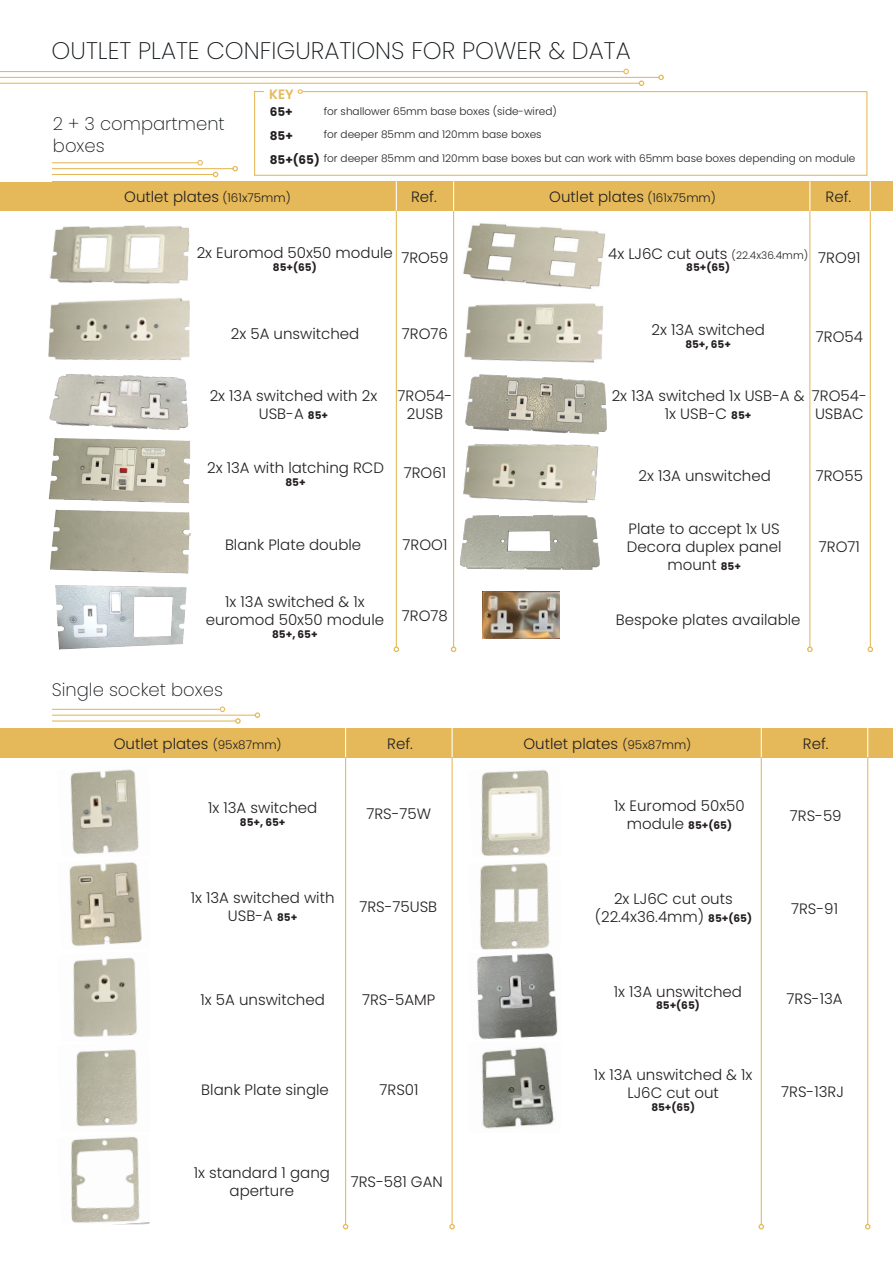
<style>
.page{position:relative;width:893px;height:1263px;background:#fff}
.page>*{position:absolute;margin:0;border:0;box-sizing:border-box;transform-origin:0 0}
.t1{font:200 24px "Poppins";color:#15191c}
.t2{font:200 18px/21.6px "Poppins";color:#15191c}
.t3{font:300 15px/18px "Poppins";color:#231f20;text-align:center}
.t4{font:600 13.5px "Poppins";color:#e5b959}
.t5{font:700 12px "Poppins";color:#231f20}
.t6{font:300 10.5px "Poppins";color:#231f20}
.t7{font:700 10.5px "Poppins";color:#231f20}
.s1{font-size:12px}
.s2{font-size:10.5px}
.s3{font-weight:700;font-size:10.5px}
.s4{font-weight:300;font-size:15px}
</style>
<div class="page">
<hr style="left:809px;top:207px;width:1px;height:441px;background:#e5b959">
<svg style="left:807px;top:646px;width:6px;height:6px"></svg>
<hr style="left:396px;top:207px;width:1px;height:441px;background:#e5b959">
<svg style="left:394px;top:646px;width:5px;height:6px"></svg>
<hr style="left:453px;top:207px;width:1px;height:441px;background:#e5b959">
<svg style="left:451px;top:646px;width:5px;height:6px"></svg>
<hr style="left:870px;top:207px;width:1px;height:441px;background:#e5b959">
<svg style="left:867px;top:646px;width:6px;height:6px"></svg>
<img style="left:55px;top:585px;width:132px;height:65px">
<img style="left:460px;top:443px;width:140px;height:127px">
<img style="left:464px;top:303px;width:140px;height:60px">
<img style="left:48px;top:298px;width:142px;height:132px">
<img style="left:465px;top:374px;width:142px;height:61px">
<div style="left:0;top:181px;width:893px;height:30px;background:#e5b959"></div>
<hr style="left:453px;top:181px;width:1px;height:30px;background:#fff">
<hr style="left:396px;top:181px;width:1px;height:30px;background:#fff">
<hr style="left:870px;top:181px;width:1px;height:30px;background:#fff">
<hr style="left:809px;top:181px;width:1px;height:30px;background:#fff">
<img style="left:49px;top:225px;width:141px;height:59px">
<img style="left:48px;top:438px;width:142px;height:65px">
<img style="left:463px;top:223px;width:143px;height:66px">
<img style="left:483px;top:592px;width:77px;height:47px">
<img style="left:50px;top:509px;width:141px;height:65px">
<hr style="left:0;top:71px;width:624px;height:1px;background:#e5b959">
<hr style="left:0;top:77px;width:659px;height:1px;background:#e5b959">
<hr style="left:0;top:83px;width:639px;height:1px;background:#e5b959">
<svg style="left:623px;top:69px;width:6px;height:5px"></svg>
<svg style="left:658px;top:75px;width:6px;height:5px"></svg>
<svg style="left:639px;top:80px;width:5px;height:6px"></svg>
<hr style="left:0;top:162px;width:198px;height:1px;background:#e5b959">
<hr style="left:0;top:168px;width:233px;height:1px;background:#e5b959">
<hr style="left:0;top:174px;width:213px;height:1px;background:#e5b959">
<svg style="left:197px;top:160px;width:6px;height:5px"></svg>
<svg style="left:232px;top:166px;width:6px;height:5px"></svg>
<svg style="left:213px;top:172px;width:5px;height:5px"></svg>
<svg style="left:254px;top:90px;width:614px;height:86px"></svg>
<svg style="left:298px;top:89px;width:5px;height:5px"></svg>
<div style="left:0;top:90px;width:52px;height:91px;background:#fff"></div>
<hr style="left:0;top:709px;width:220px;height:1px;background:#e5b959">
<hr style="left:0;top:715px;width:256px;height:1px;background:#e5b959">
<hr style="left:0;top:720px;width:236px;height:1px;background:#e5b959">
<svg style="left:220px;top:706px;width:5px;height:6px"></svg>
<svg style="left:255px;top:712px;width:5px;height:6px"></svg>
<svg style="left:235px;top:718px;width:6px;height:6px"></svg>
<div style="left:0;top:634px;width:52px;height:92px;background:#fff"></div>
<hr style="left:345px;top:752px;width:1px;height:473px;background:#e5b959">
<svg style="left:343px;top:1224px;width:5px;height:5px"></svg>
<hr style="left:452px;top:752px;width:1px;height:473px;background:#e5b959">
<svg style="left:449px;top:1224px;width:6px;height:5px"></svg>
<div style="left:0;top:728px;width:893px;height:29px;background:#e5b959"></div>
<svg style="left:452px;top:728px;width:1px;height:29px"></svg>
<svg style="left:345px;top:728px;width:1px;height:29px"></svg>
<img style="left:70px;top:769px;width:69px;height:85px">
<img style="left:69px;top:862px;width:73px;height:84px">
<img style="left:481px;top:769px;width:70px;height:87px">
<img style="left:73px;top:957px;width:65px;height:170px">
<img style="left:477px;top:862px;width:81px;height:178px">
<hr style="left:761px;top:752px;width:1px;height:473px;background:#e5b959">
<svg style="left:758px;top:1224px;width:6px;height:5px"></svg>
<hr style="left:867px;top:752px;width:1px;height:473px;background:#e5b959">
<svg style="left:865px;top:1224px;width:5px;height:5px"></svg>
<svg style="left:867px;top:728px;width:1px;height:29px"></svg>
<svg style="left:761px;top:728px;width:1px;height:29px"></svg>
<img style="left:71px;top:1137px;width:79px;height:87px">
<img style="left:481px;top:1047px;width:73px;height:82px">
<p class="t1" style="left:52px;top:36px;width:581px">OUTLET PLATE CONFIGURATIONS FOR POWER &amp; DATA</p>
<p class="t2" style="left:53px;top:113px;width:173px">2 + 3 compartment boxes</p>
<p class="t4" style="left:269px;top:86px;width:26px">KEY</p>
<p class="t5" style="left:270px;top:129px;width:25px">85+</p>
<p class="t6" style="left:324px;top:129px;width:219px">for deeper 85mm and 120mm base boxes</p>
<p class="t5" style="left:270px;top:153px;width:52px">85+(65)</p>
<p class="t6" style="left:324px;top:153px;width:533px">for deeper 85mm and 120mm base boxes but can work with 65mm base boxes depending on module</p>
<p class="t5" style="left:270px;top:105px;width:24px">65+</p>
<p class="t6" style="left:324px;top:106px;width:235px">for shallower 65mm base boxes (side-wired)</p>
<p class="t3" style="left:124px;top:188px;width:168px">Outlet plates <span class="s1">(161x75mm)</span></p>
<p class="t3" style="left:411px;top:188px;width:27px">Ref.</p>
<p class="t3" style="left:549px;top:188px;width:168px">Outlet plates <span class="s1">(161x75mm)</span></p>
<p class="t3" style="left:826px;top:188px;width:27px">Ref.</p>
<p class="t3" style="left:197px;top:244px;width:198px">2x Euromod 50x50 module</p>
<p class="t7" style="left:273px;top:261px;width:45px">85+(65)</p>
<p class="t3" style="left:401px;top:249px;width:49px">7RO59</p>
<p class="t3" style="left:608px;top:244px;width:202px">4x LJ6C cut outs <span class="s2">(22.4x36.4mm)</span></p>
<p class="t7" style="left:686px;top:261px;width:45px">85+(65)</p>
<p class="t3" style="left:818px;top:249px;width:44px">7RO91</p>
<p class="t3" style="left:231px;top:325px;width:130px">2x 5A unswitched</p>
<p class="t3" style="left:402px;top:325px;width:48px">7RO76</p>
<p class="t3" style="left:651px;top:321px;width:115px">2x 13A switched</p>
<p class="t7" style="left:685px;top:338px;width:47px">85+, 65+</p>
<p class="t3" style="left:816px;top:328px;width:49px">7RO54</p>
<p class="t3" style="left:210px;top:387px;width:169px">2x 13A switched with 2x<br>USB-A <span class="s3">85+</span></p>
<p class="t3" style="left:398px;top:387px;width:56px">7RO54-<br>2USB</p>
<p class="t3" style="left:612px;top:387px;width:194px">2x 13A switched 1x USB-A &amp;<br>1x USB-C <span class="s3">85+</span></p>
<p class="t3" style="left:812px;top:387px;width:56px;text-align:left">7RO54-<br>USBAC</p>
<p class="t3" style="left:207px;top:459px;width:178px">2x 13A with latching RCD</p>
<p class="t7" style="left:285px;top:476px;width:22px">85+</p>
<p class="t3" style="left:404px;top:464px;width:44px">7RO61</p>
<p class="t3" style="left:638px;top:467px;width:134px">2x 13A unswitched</p>
<p class="t3" style="left:816px;top:467px;width:49px">7RO55</p>
<p class="t3" style="left:225px;top:536px;width:138px">Blank Plate double</p>
<p class="t3" style="left:403px;top:536px;width:46px">7ROO1</p>
<p class="t3" style="left:627px;top:520px;width:156px">Plate to accept 1x US<br>Decora duplex panel mount <span class="s3">85+</span></p>
<p class="t3" style="left:819px;top:538px;width:42px">7RO71</p>
<p class="t3" style="left:206px;top:593px;width:180px">1x 13A switched &amp; 1x euromod 50x50 module</p>
<p class="t7" style="left:272px;top:628px;width:47px">85+, 65+</p>
<p class="t3" style="left:402px;top:607px;width:47px">7RO78</p>
<p class="t3" style="left:616px;top:611px;width:186px">Bespoke plates available</p>
<p class="t2" style="left:52px;top:679px;width:173px">Single socket boxes</p>
<p class="t3" style="left:114px;top:735px;width:169px">Outlet plates <span class="s1">(95x87mm)</span></p>
<p class="t3" style="left:387px;top:735px;width:27px">Ref.</p>
<p class="t3" style="left:523px;top:735px;width:169px">Outlet plates <span class="s1">(95x87mm)</span></p>
<p class="t3" style="left:803px;top:735px;width:27px">Ref.</p>
<p class="t3" style="left:208px;top:799px;width:111px">1x 13A switched</p>
<p class="t7" style="left:240px;top:816px;width:47px">85+, 65+</p>
<p class="t3" style="left:366px;top:805px;width:66px">7RS-75W</p>
<p class="t3" style="left:614px;top:797px;width:132px">1x Euromod 50x50</p>
<p class="t7" style="left:627px;top:819px;width:107px"><span class="s4">module</span> 85+(65)</p>
<p class="t3" style="left:790px;top:807px;width:53px">7RS-59</p>
<p class="t3" style="left:191px;top:889px;width:145px">1x 13A switched with<br>USB-A <span class="s3">85+</span></p>
<p class="t3" style="left:359px;top:898px;width:79px">7RS-75USB</p>
<p class="t3" style="left:595px;top:889px;width:159px">2x LJ6C cut outs (22.4x36.4mm) <span class="s3">85+(65)</span></p>
<p class="t3" style="left:791px;top:900px;width:48px">7RS-91</p>
<p class="t3" style="left:200px;top:991px;width:126px">1x 5A unswitched</p>
<p class="t3" style="left:362px;top:991px;width:75px">7RS-5AMP</p>
<p class="t3" style="left:614px;top:982px;width:130px">1x 13A unswitched</p>
<p class="t7" style="left:656px;top:999px;width:45px">85+(65)</p>
<p class="t3" style="left:786px;top:990px;width:58px">7RS-13A</p>
<p class="t3" style="left:201px;top:1081px;width:129px">Blank Plate single</p>
<p class="t3" style="left:379px;top:1081px;width:41px">7RS01</p>
<p class="t3" style="left:594px;top:1066px;width:160px">1x 13A unswitched &amp; 1x<br>LJ6C cut out</p>
<p class="t7" style="left:651px;top:1101px;width:45px">85+(65)</p>
<p class="t3" style="left:781px;top:1082px;width:64px">7RS-13RJ</p>
<p class="t3" style="left:194px;top:1164px;width:138px">1x standard 1 gang aperture</p>
<p class="t3" style="left:351px;top:1173px;width:94px">7RS-581 GAN</p>
</div>
